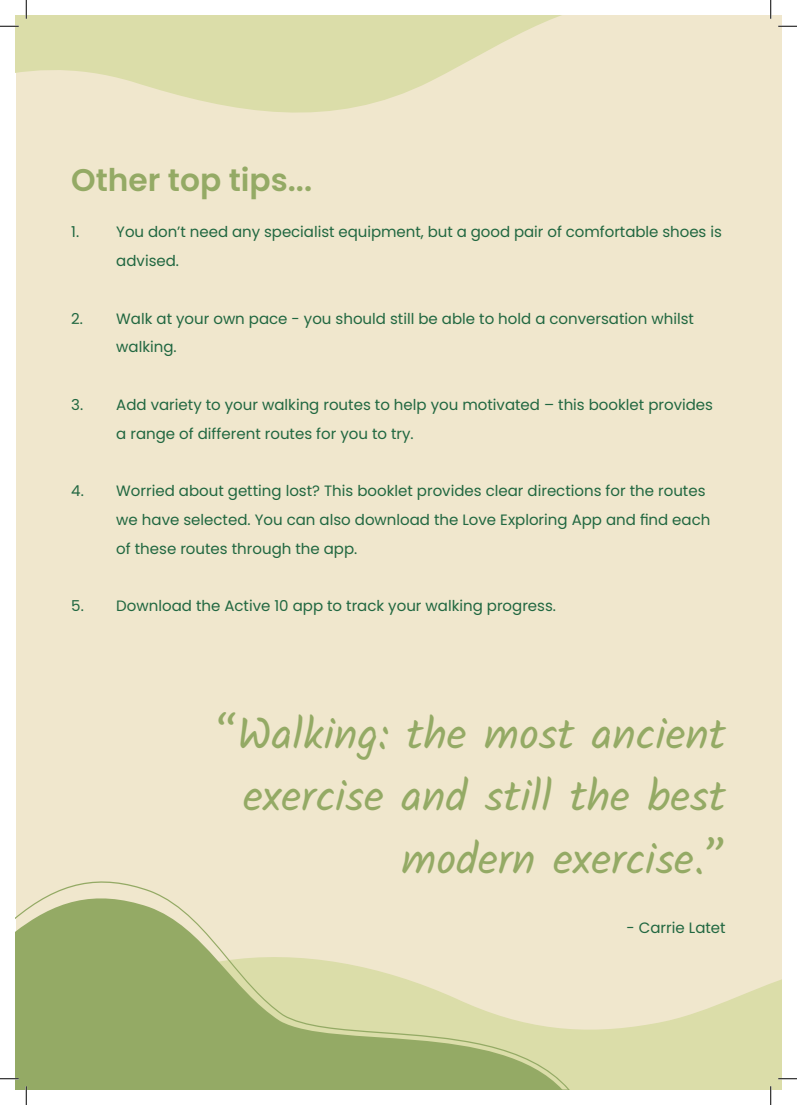
<style>
.page{position:relative;width:797px;height:1105px;background:#fff}
.page>*{position:absolute;margin:0;border:0;box-sizing:border-box;transform-origin:0 0}
.t1{font:43.75px "Kalam";color:#94aa65}
.t2{font:600 31.25px "Poppins";color:#94aa65}
.t3{font:15px/28.8px "Poppins";color:#206740}
</style>
<div class="page">
<div style="left:16px;top:16px;width:765px;height:1073px;background:#f0e7cd"></div>
<svg style="left:570px;top:980px;width:211px;height:109px;fill:#dbdda9"></svg>
<svg style="left:16px;top:881px;width:554px;height:208px"></svg>
<svg style="left:16px;top:16px;width:543px;height:97px;fill:#dbdda9"></svg>
<svg style="left:0;top:25px;width:19px;height:2px"></svg>
<svg style="left:778px;top:25px;width:19px;height:2px"></svg>
<svg style="left:0;top:1078px;width:19px;height:1px"></svg>
<svg style="left:778px;top:1078px;width:19px;height:1px"></svg>
<svg style="left:25px;top:0;width:2px;height:19px"></svg>
<svg style="left:25px;top:1086px;width:2px;height:19px"></svg>
<svg style="left:770px;top:0;width:1px;height:19px"></svg>
<svg style="left:770px;top:1086px;width:1px;height:19px"></svg>
<p class="t2" style="left:71px;top:162px;width:242px">Other top tips...</p>
<p class="t3" style="left:71px;top:218px;width:9px">1.</p>
<p class="t3" style="left:116px;top:218px;width:607px">You don’t need any specialist equipment, but a good pair of comfortable shoes is advised.</p>
<p class="t3" style="left:116px;top:304px;width:579px;text-indent:-45px">2. Walk at your own pace - you should still be able to hold a conversation whilst walking.</p>
<p class="t3" style="left:116px;top:390px;width:598px;text-indent:-45px">3. Add variety to your walking routes to help you motivated – this booklet provides a range of different routes for you to try.</p>
<p class="t3" style="left:116px;top:477px;width:595px;text-indent:-45px">4. Worried about getting lost? This booklet provides clear directions for the routes we have selected. You can also download the Love Exploring App and find each of these routes through the app.</p>
<p class="t3" style="left:71px;top:592px;width:486px">5. Download the Active 10 app to track your walking progress.</p>
<p class="t1" style="left:216px;top:703px;width:511px">“Walking: the most ancient</p>
<p class="t1" style="left:243px;top:766px;width:484px">exercise and still the best</p>
<p class="t1" style="left:401px;top:828px;width:325px">modern exercise.”</p>
<p class="t3" style="left:626px;top:914px;width:101px">- Carrie Latet</p>
</div>
